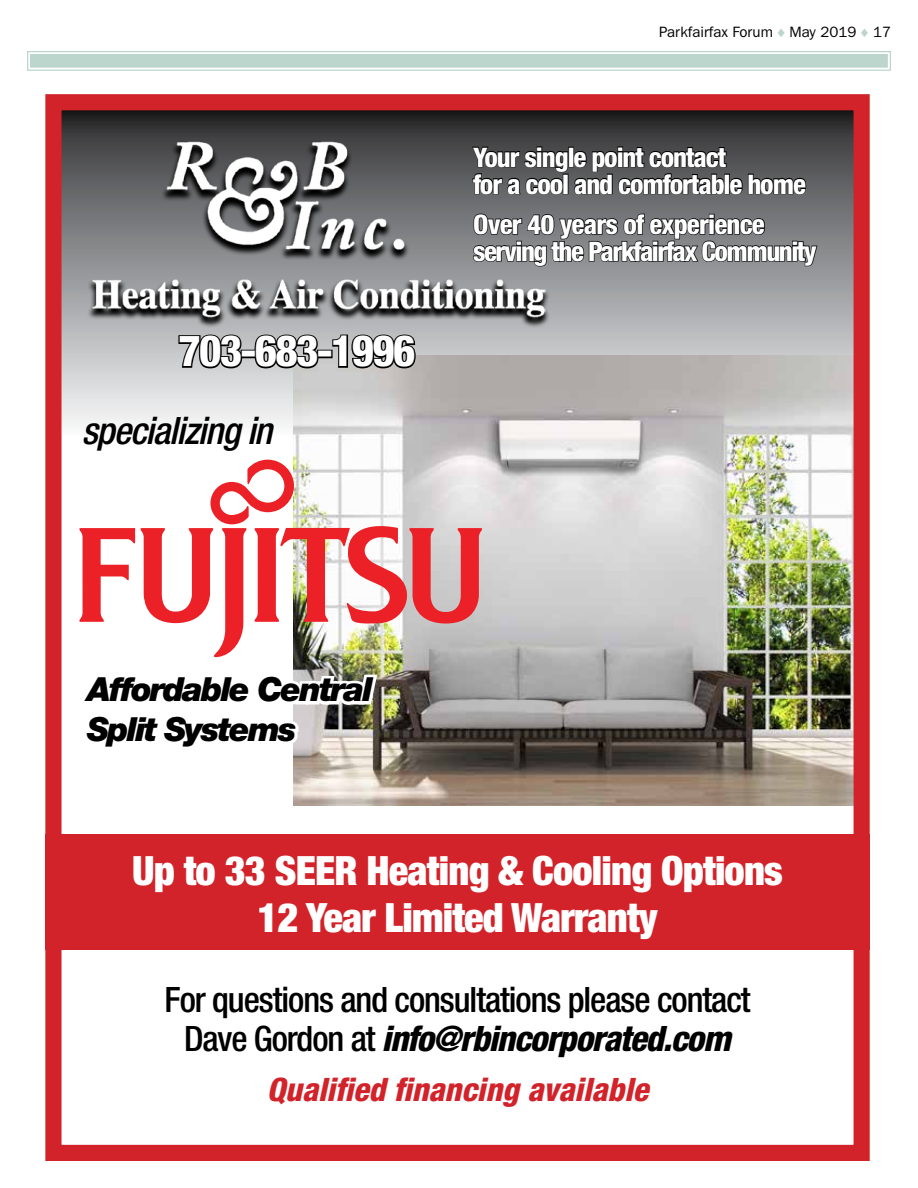
<style>
.page{position:relative;width:918px;height:1188px;background:#fff}
.page>*{position:absolute;margin:0;border:0;box-sizing:border-box;transform-origin:0 0}
.t1{font:800 condensed 43.05px "Helvetica Neue";letter-spacing:-.04em;color:#fff}
.t2{font:900 condensed 40.35px/47.1px "Helvetica Neue";letter-spacing:-.02em;color:#fff;text-align:center}
.t3{font:italic 500 condensed 37.65px "Helvetica Neue";letter-spacing:-.03em;color:#000}
.t4{font:500 condensed 34.95px/39px "Helvetica Neue";letter-spacing:-.03em;color:#000;text-align:center}
.t5{font:italic 900 33.3px/39.9px "Helvetica Neue";letter-spacing:-.06em;color:#000}
.t6{font:italic 800 condensed 32.4px "Helvetica Neue";color:#d2232a}
.t7{font:800 condensed 27px/27px "Helvetica Neue";letter-spacing:-.04em;color:#fff}
.t8{font:15px "ITC Franklin Gothic Std";color:#000}
.s1{color:#bcd6cd}
.s2{font-weight:800;font-style:italic}
</style>
<div class="page">
<svg style="left:27px;top:51px;width:864px;height:20px"></svg>
<div style="left:30px;top:54px;width:858px;height:14px;border:1px solid #bcd6cd"></div>
<div style="left:33px;top:57px;width:852px;height:8px;border:1px solid #bcd6cd"></div>
<svg style="left:62px;top:111px;width:791px;height:324px;background:#8c8d8f"></svg>
<img style="left:294px;top:356px;width:559px;height:450px">
<div style="left:45px;top:94px;width:825px;height:1067px;border:16px solid #d2232a"></div>
<svg style="left:550px;top:146px;width:257px;height:49px;background:#3f4041"></svg>
<svg style="left:550px;top:213px;width:268px;height:62px;background:#67686a"></svg>
<svg style="left:177px;top:333px;width:66px;height:37px;background:#747576"></svg>
<div style="left:241px;top:350px;width:15px;height:8px;border:3px solid #000"></div>
<svg style="left:253px;top:333px;width:67px;height:37px;background:#6b6c6d"></svg>
<div style="left:317px;top:350px;width:16px;height:8px;border:3px solid #000"></div>
<svg style="left:331px;top:333px;width:86px;height:37px;background:#707070"></svg>
<svg style="left:79px;top:460px;width:403px;height:346px"></svg>
<div style="left:45px;top:834px;width:825px;height:116px;background:#d2232a"></div>
<svg style="left:87px;top:142px;width:463px;height:186px;background:#9a9c9e"></svg>
<img style="left:92px;top:141px;width:453px;height:176px">
<p class="t8" style="left:659px;top:24px;width:233px">Parkfairfax Forum <span class="s1">◆</span> May 2019 <span class="s1">◆</span> 17</p>
<h1 class="t1" style="left:178px;top:324px;width:239px">703-683-1996</h1>
<h3 class="t3" style="left:82px;top:408px;width:192px">specializing in</h3>
<p class="t7" style="left:473px;top:143px;width:334px">Your single point contact<br>for a cool and comfortable home</p>
<p class="t7" style="left:473px;top:210px;width:345px">Over 40 years of experience serving the Parkfairfax Community</p>
<p class="t5" style="left:87px;top:669px;width:287px">Affordable Central<br>Split Systems</p>
<h2 class="t2" style="left:132px;top:847px;width:652px">Up to 33 SEER Heating &amp; Cooling Options<br>12 Year Limited Warranty</h2>
<p class="t4" style="left:165px;top:980px;width:588px">For questions and consultations please contact<br>Dave Gordon at <span class="s2">info@rbincorporated.com</span></p>
<p class="t6" style="left:267px;top:1069px;width:383px">Qualified financing available</p>
</div>
